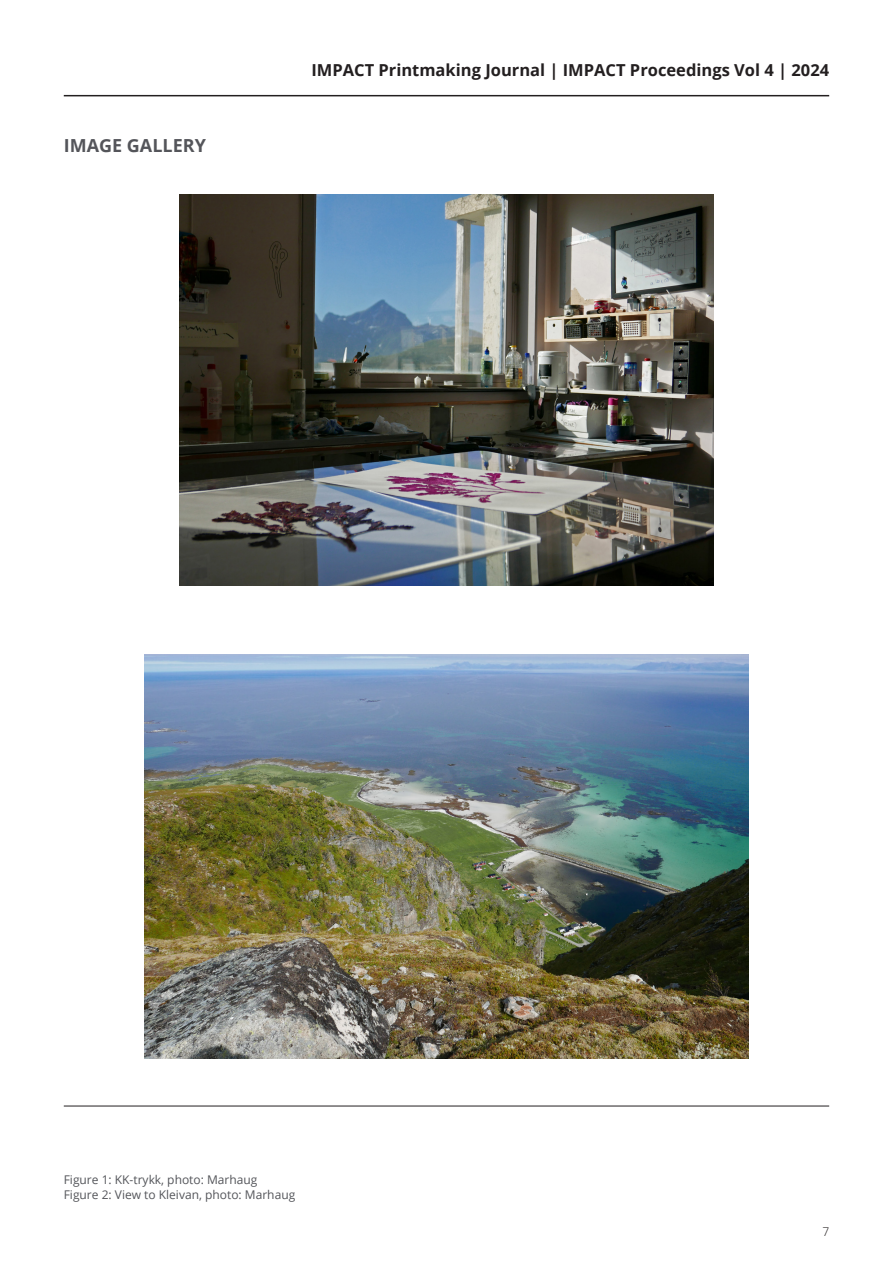
<style>
.page{position:relative;width:893px;height:1263px;background:#fff}
.page>*{position:absolute;margin:0;border:0;box-sizing:border-box;transform-origin:0 0}
.t1{font:700 18px "Open Sans";color:#54555a}
.t2{font:700 16.5px "Open Sans";color:#231f20}
.Main_Text{font:12px "Open Sans";color:#54555a}
.t3{font:300 12px "Open Sans";color:#231f20}
</style>
<div class="page">
<hr style="left:64px;top:95px;width:765px;height:1px;background:#231f20">
<hr style="left:64px;top:1106px;width:765px;height:1px;background:#231f20">
<img style="left:180px;top:194px;width:533px;height:392px">
<img style="left:145px;top:655px;width:603px;height:403px">
<p class="t1" style="left:64px;top:133px;width:144px">IMAGE GALLERY</p>
<h2 class="t2" style="left:311px;top:59px;width:519px">IMPACT Printmaking Journal | IMPACT Proceedings Vol 4 | 2024</h2>
<p class="Main_Text" style="left:64px;top:1171px;width:195px">Figure 1: KK-trykk, photo: Marhaug</p>
<p class="Main_Text" style="left:64px;top:1186px;width:233px">Figure 2: View to Kleivan, photo: Marhaug</p>
<p class="t3" style="left:822px;top:1223px;width:8px">7</p>
</div>
